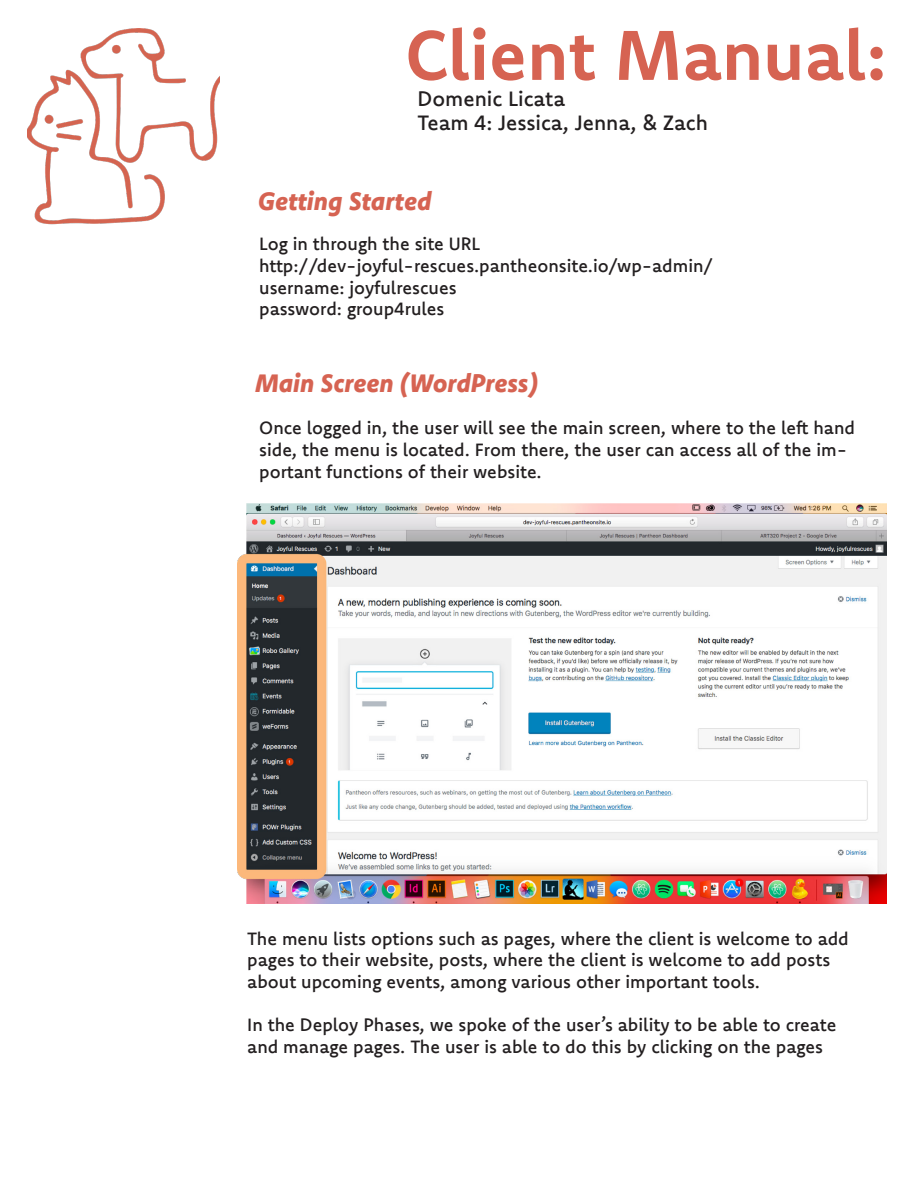
<style>
.page{position:relative;width:918px;height:1188px;background:#fff}
.page>*{position:absolute;margin:0;border:0;box-sizing:border-box;transform-origin:0 0}
.t1{font:700 70.5px "Komet";color:#d66352}
.t2{font:italic 800 25.5px "Komet";color:#d66352}
.t3{font:500 21px "Komet";color:#231f20}
.t4{font:500 18px/21.6px "Komet";color:#231f20}
</style>
<div class="page">
<img style="left:27px;top:28px;width:192px;height:197px">
<img style="left:237px;top:504px;width:649px;height:399px">
<p class="t1" style="left:405px;top:9px;width:483px">Client Manual:</p>
<p class="t3" style="left:417px;top:85px;width:149px">Domenic Licata</p>
<p class="t3" style="left:417px;top:109px;width:292px">Team 4: Jessica, Jenna, &amp; Zach</p>
<p class="t2" style="left:258px;top:185px;width:175px">Getting Started</p>
<p class="t4" style="left:259px;top:233px;width:223px">Log in through the site URL</p>
<p class="t4" style="left:259px;top:254px;width:456px">http://dev-joyful-rescues.pantheonsite.io/wp-admin/</p>
<p class="t4" style="left:259px;top:276px;width:199px">username: joyfulrescues</p>
<p class="t4" style="left:259px;top:298px;width:187px">password: group4rules</p>
<p class="t2" style="left:255px;top:367px;width:284px">Main Screen (WordPress)</p>
<p class="t4" style="left:259px;top:417px;width:597px">Once logged in, the user will see the main screen, where to the left hand side, the menu is located. From there, the user can access all of the im&shy;portant functions of their website.</p>
<p class="t4" style="left:247px;top:927px;width:603px">The menu lists options such as pages, where the client is welcome to add pages to their website, posts, where the client is welcome to add posts about upcoming events, among various other important tools.</p>
<p class="t4" style="left:247px;top:1013px;width:591px">In the Deploy Phases, we spoke of the user’s ability to be able to create and manage pages. The user is able to do this by clicking on the pages</p>
</div>
